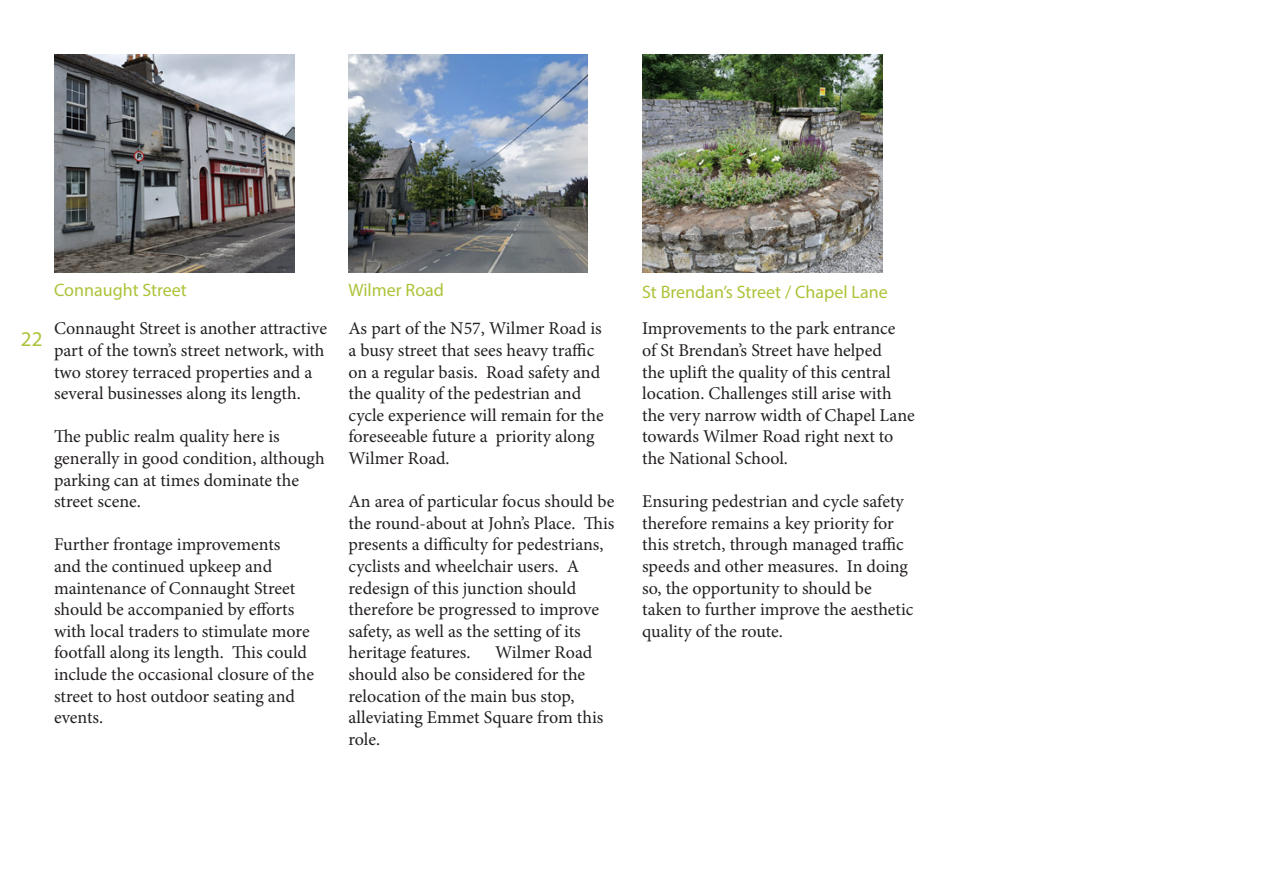
<style>
.page{position:relative;width:1263px;height:893px;background:#fff}
.page>*{position:absolute;margin:0;border:0;box-sizing:border-box;transform-origin:0 0}
.t1{font:21px "Myriad Pro";color:#adc339}
.t2{font:18px/21.6px "Minion Pro";color:#231f20}
.t3{font:18px "Myriad Pro";color:#adc339}
</style>
<div class="page">
<img style="left:348px;top:54px;width:240px;height:218px">
<img style="left:642px;top:54px;width:240px;height:218px">
<img style="left:54px;top:54px;width:240px;height:218px">
<p class="t1" style="left:21px;top:326px;width:23px">22</p>
<p class="t3" style="left:54px;top:279px;width:134px">Connaught Street</p>
<p class="t3" style="left:348px;top:279px;width:97px">Wilmer Road</p>
<p class="t3" style="left:642px;top:281px;width:247px">St Brendan’s Street / Chapel Lane</p>
<p class="t2" style="left:348px;top:318px;width:257px">As part of the N57, Wilmer Road is a busy street that sees heavy traffic on a regular basis. Road safety and the quality of the pedestrian and cycle experience will remain for the foreseeable future a priority along<br>Wilmer Road.</p>
<p class="t2" style="left:348px;top:491px;width:267px">An area of particular focus should be the round-about at John’s Place. This presents a difficulty for pedestrians, cyclists and wheelchair users. A redesign of this junction should therefore be progressed to improve safety, as well as the setting of its heritage features.</p>
<p class="t2" style="left:54px;top:318px;width:275px">Connaught Street is another attractive part of the town’s street network, with two storey terraced properties and a several businesses along its length.</p>
<p class="t2" style="left:54px;top:426px;width:272px">The public realm quality here is generally in good condition, although parking can at times dominate the street scene.</p>
<p class="t2" style="left:54px;top:534px;width:262px">Further frontage improvements<br>and the continued upkeep and maintenance of Connaught Street should be accompanied by efforts with local traders to stimulate more footfall along its length. This could include the occasional closure of the street to host outdoor seating and events.</p>
<p class="t2" style="left:642px;top:318px;width:274px">Improvements to the park entrance<br>of St Brendan’s Street have helped<br>the uplift the quality of this central location. Challenges still arise with the very narrow width of Chapel Lane towards Wilmer Road right next to the National School.</p>
<p class="t2" style="left:642px;top:491px;width:273px">Ensuring pedestrian and cycle safety therefore remains a key priority for this stretch, through managed traffic speeds and other measures. In doing so, the opportunity to should be taken to further improve the aesthetic quality of the route.</p>
<p class="t2" style="left:348px;top:642px;width:256px;text-indent:147px">Wilmer Road should also be considered for the relocation of the main bus stop, alleviating Emmet Square from this role.</p>
</div>
